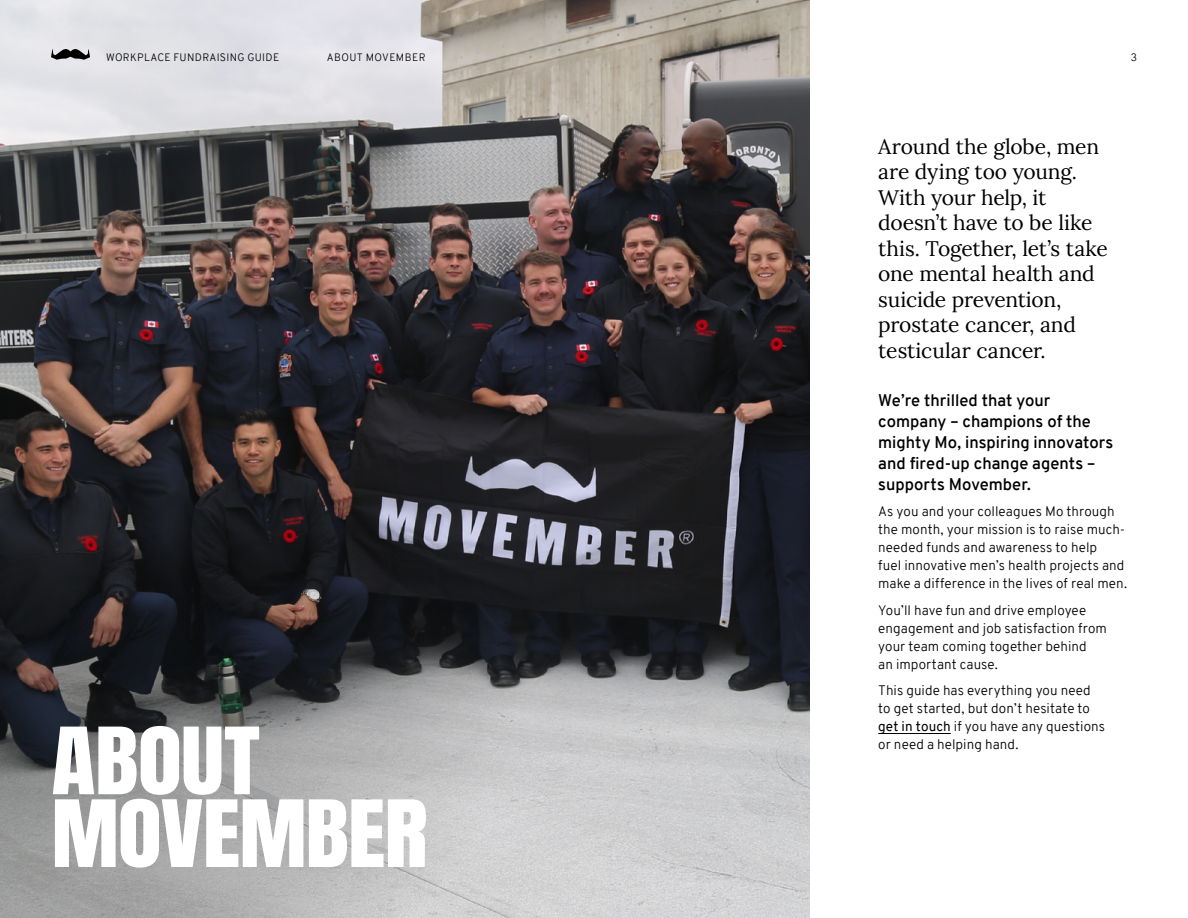
<style>
.page{position:relative;width:1188px;height:918px;background:#fff}
.page>*{position:absolute;margin:0;border:0;box-sizing:border-box;transform-origin:0 0}
.t1{font:78.75px/72.8px "Anton";letter-spacing:-.01em;color:#fff;scale:1.15 1}
.t2{font:21px/25.5px "Lora";letter-spacing:-.01em;color:#000}
.t3{font:600 16.5px/21px "Overpass";letter-spacing:.005em;color:#000}
.t4{font:300 13.5px/18px "Overpass";letter-spacing:.005em;color:#000}
.t5{font:300 10.5px "Overpass";letter-spacing:.035em;color:#000}
.s1{font-weight:400}
</style>
<div class="page">
<img style="left:0;top:0;width:809px;height:918px">
<svg style="left:0;top:480px;width:587px;height:438px;background:#6a6a6c"></svg>
<svg style="left:51px;top:49px;width:39px;height:11px"></svg>
<hr style="left:878px;top:733px;width:73px;height:1px;background:#000">
<p class="t5" style="left:106px;top:50px;width:175px">WORKPLACE FUNDRAISING GUIDE</p>
<p class="t5" style="left:327px;top:50px;width:100px">ABOUT MOVEMBER</p>
<p class="t5" style="left:1131px;top:50px;width:8px">3</p>
<h1 class="t1" style="left:51px;top:731px;width:329px">ABOUT<br>MOVEMBER</h1>
<h2 class="t2" style="left:878px;top:132px;width:231px">Around the globe, men are dying too young.<br>With your help, it doesn’t have to be like this. Together, let’s take one mental health and suicide prevention, prostate cancer, and testicular cancer.</h2>
<p class="t3" style="left:878px;top:390px;width:237px">We’re thrilled that your company – champions of the mighty Mo, inspiring innovators and fired-up change agents – supports Movember.</p>
<p class="t4" style="left:878px;top:503px;width:250px">As you and your colleagues Mo through the month, your mission is to raise much&shy;needed funds and awareness to help<br>fuel innovative men’s health projects and make a difference in the lives of real men.</p>
<p class="t4" style="left:878px;top:601px;width:230px">You’ll have fun and drive employee engagement and job satisfaction from your team coming together behind<br>an important cause.</p>
<p class="t4" style="left:878px;top:682px;width:228px">This guide has everything you need to get started, but don’t hesitate to <span class="s1">get in touch</span> if you have any questions or need a helping hand.</p>
</div>
